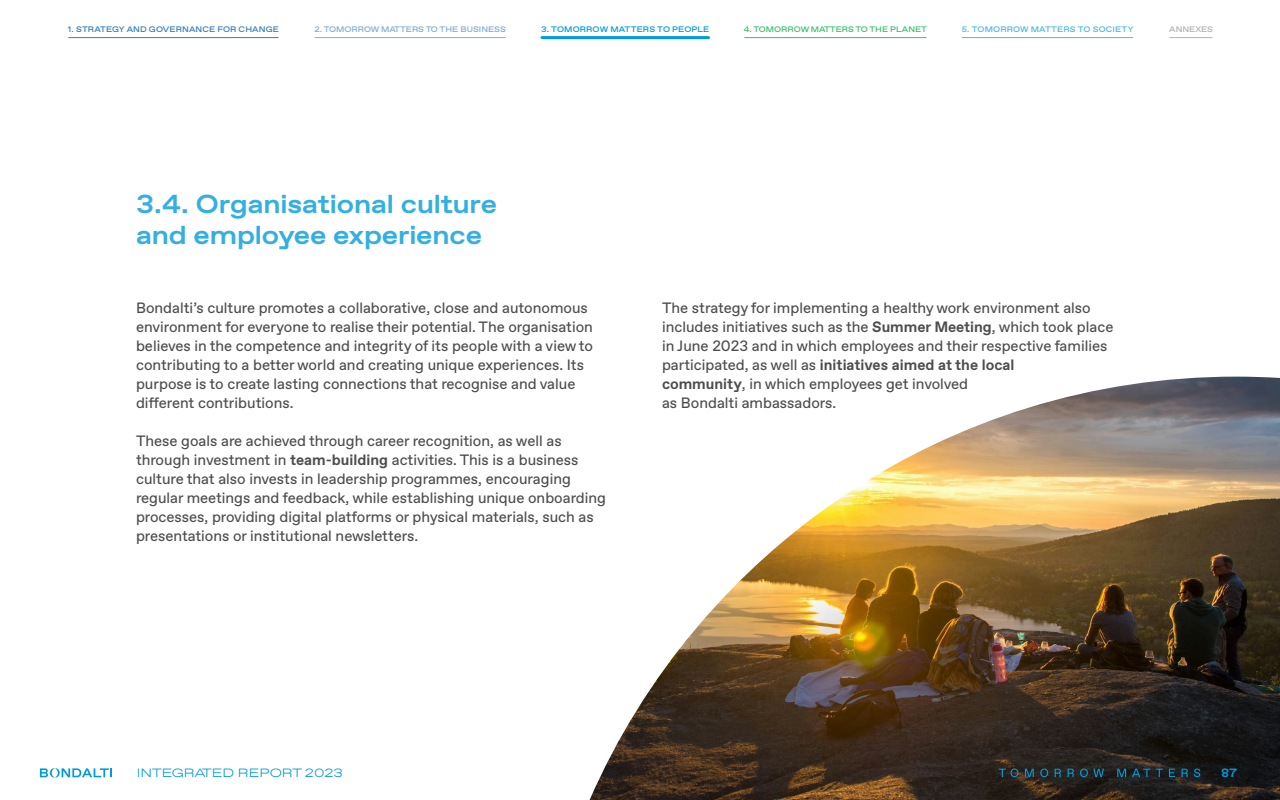
<style>
.page{position:relative;width:1280px;height:800px;background:#fff}
.page>*{position:absolute;margin:0;border:0;box-sizing:border-box;transform-origin:0 0}
.t1{font:700 expanded 26px/31.2px "Favorit";letter-spacing:-.005em;color:#33afe2}
.t2{font:15px/19px "Favorit";color:#4d4d4d}
.t3{font:300 expanded 12px "Favorit";color:#009bdb}
.t4{font:700 expanded 12px "Favorit";color:#009bdb}
.t5{font:500 expanded 8px "Favorit";letter-spacing:.015em;color:#337fbe}
.t6{font:500 expanded 8px "Favorit";color:#80afd6}
.t7{font:500 expanded 8px "Favorit";color:#3dc16f}
.t8{font:500 expanded 8px "Favorit";letter-spacing:.015em;color:#4db9e6}
.t9{font:500 expanded 8px "Favorit";letter-spacing:.015em;color:#009bdb}
.t10{font:500 expanded 8px "Favorit";color:#b3b3b3}
.s1{font-weight:700}
</style>
<div class="page">
<img style="left:590px;top:377px;width:690px;height:423px">
<svg style="left:999px;top:769px;width:19px;height:8px"></svg>
<svg style="left:1025px;top:769px;width:9px;height:8px"></svg>
<svg style="left:1040px;top:769px;width:8px;height:8px"></svg>
<svg style="left:1055px;top:769px;width:6px;height:8px"></svg>
<svg style="left:1068px;top:769px;width:6px;height:8px"></svg>
<svg style="left:1080px;top:769px;width:24px;height:8px"></svg>
<svg style="left:1117px;top:769px;width:9px;height:8px"></svg>
<svg style="left:1132px;top:769px;width:18px;height:8px"></svg>
<svg style="left:1156px;top:769px;width:7px;height:8px"></svg>
<svg style="left:1169px;top:769px;width:6px;height:8px"></svg>
<svg style="left:1182px;top:769px;width:6px;height:8px"></svg>
<svg style="left:1194px;top:769px;width:6px;height:8px"></svg>
<svg style="left:40px;top:768px;width:72px;height:9px"></svg>
<hr style="left:69px;top:37px;width:209px;height:1px;background:#337fbe">
<hr style="left:315px;top:37px;width:190px;height:1px;background:#80afd6">
<hr style="left:542px;top:36px;width:167px;height:3px;background:#009bdb">
<hr style="left:745px;top:37px;width:181px;height:1px;background:#3dc16f">
<hr style="left:962px;top:37px;width:171px;height:1px;background:#4db9e6">
<hr style="left:1170px;top:37px;width:42px;height:1px;background:#b3b3b3">
<p class="t5" style="left:68px;top:23px;width:213px">1. STRATEGY AND GOVERNANCE FOR CHANGE</p>
<p class="t6" style="left:314px;top:23px;width:193px">2. TOMORROW MATTERS TO THE BUSINESS</p>
<p class="t9" style="left:541px;top:23px;width:170px">3. TOMORROW MATTERS TO PEOPLE</p>
<p class="t7" style="left:744px;top:23px;width:185px">4. TOMORROW MATTERS TO THE PLANET</p>
<p class="t8" style="left:962px;top:23px;width:173px">5. TOMORROW MATTERS TO SOCIETY</p>
<p class="t10" style="left:1169px;top:23px;width:45px">ANNEXES</p>
<h1 class="t1" style="left:136px;top:187px;width:362px">3.4. Organisational culture and employee experience</h1>
<p class="t2" style="left:136px;top:298px;width:459px">Bondalti’s culture promotes a collaborative, close and autonomous environment for everyone to realise their potential. The organisation believes in the competence and integrity of its people with a view to contributing to a better world and creating unique experiences. Its purpose is to create lasting connections that recognise and value different contributions.</p>
<p class="t2" style="left:136px;top:431px;width:471px">These goals are achieved through career recognition, as well as through investment in <span class="s1">team-building</span> activities. This is a business culture that also invests in leadership programmes, encouraging regular meetings and feedback, while establishing unique onboarding processes, providing digital platforms or physical materials, such as presentations or institutional newsletters.</p>
<p class="t2" style="left:662px;top:298px;width:453px">The strategy for implementing a healthy work environment also includes initiatives such as the <span class="s1">Summer Meeting</span>, which took place in June 2023 and in which employees and their respective families participated, as well as <span class="s1">initiatives aimed at the local<br>community</span>, in which employees get involved<br>as Bondalti ambassadors.</p>
<p class="t3" style="left:137px;top:765px;width:208px">INTEGRATED REPORT 2023</p>
<p class="t4" style="left:1221px;top:764px;width:17px">87</p>
</div>
